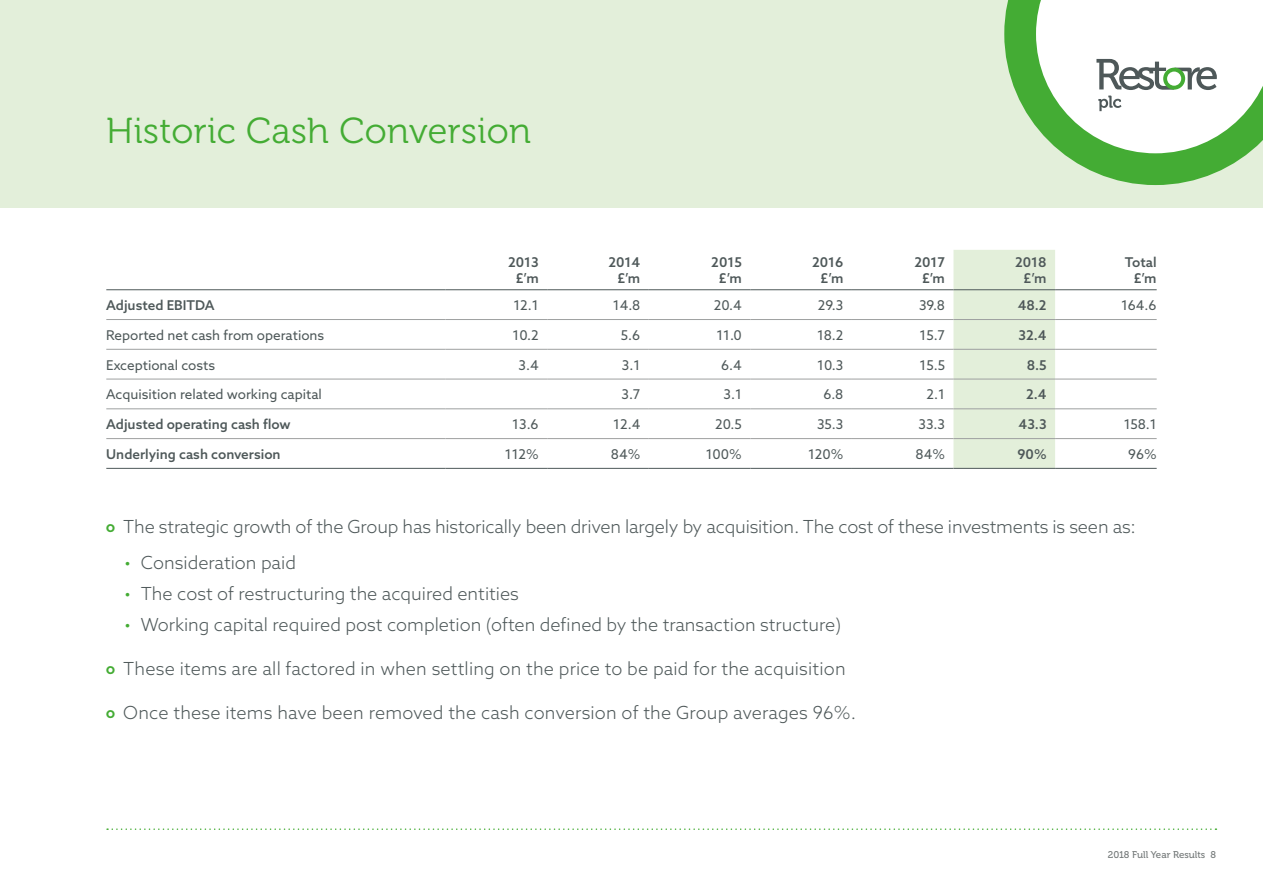
<style>
.page{position:relative;width:1263px;height:893px;background:#fff}
.page>*{position:absolute;margin:0;border:0;box-sizing:border-box;transform-origin:0 0}
.t1{font:36px "Museo 300";letter-spacing:.01em;color:#44ac34}
.t2{font:300 18px "Azo Sans";color:#4e5859}
.t3{font:13.5px "Azo Sans";color:#4e5859}
.t4{font:500 13.5px/16.5px "Azo Sans";color:#4e5859;text-align:right}
.t5{font:9.75px "Museo 500";color:#747979}
.s1{font-family:"Avant Garde";font-weight:700;font-size:10.5px;color:#44ac34}
.s2{color:#44ac34}
</style>
<div class="page">
<div style="left:0;top:0;width:1263px;height:208px;background:#e3efda"></div>
<svg style="left:1004px;top:0;width:219px;height:185px"></svg>
<svg style="left:1020px;top:0;width:243px;height:169px;background:#cce5c8"></svg>
<svg style="left:107px;top:828px;width:1109px;height:2px"></svg>
<div style="left:953px;top:250px;width:102px;height:218px;background:#e3efda"></div>
<hr style="left:106px;top:319px;width:340px;height:1px;background:#9ea0a0">
<hr style="left:446px;top:319px;width:101px;height:1px;background:#9ea0a0">
<hr style="left:547px;top:319px;width:102px;height:1px;background:#9ea0a0">
<hr style="left:649px;top:319px;width:101px;height:1px;background:#9ea0a0">
<hr style="left:750px;top:319px;width:102px;height:1px;background:#9ea0a0">
<hr style="left:852px;top:319px;width:101px;height:1px;background:#9ea0a0">
<hr style="left:953px;top:319px;width:102px;height:1px;background:#9ea0a0">
<hr style="left:1055px;top:319px;width:102px;height:1px;background:#9ea0a0">
<hr style="left:106px;top:349px;width:340px;height:1px;background:#9ea0a0">
<hr style="left:446px;top:349px;width:101px;height:1px;background:#9ea0a0">
<hr style="left:547px;top:349px;width:102px;height:1px;background:#9ea0a0">
<hr style="left:649px;top:349px;width:101px;height:1px;background:#9ea0a0">
<hr style="left:750px;top:349px;width:102px;height:1px;background:#9ea0a0">
<hr style="left:852px;top:349px;width:101px;height:1px;background:#9ea0a0">
<hr style="left:953px;top:349px;width:102px;height:1px;background:#9ea0a0">
<hr style="left:1055px;top:349px;width:102px;height:1px;background:#9ea0a0">
<hr style="left:106px;top:379px;width:340px;height:1px;background:#9ea0a0">
<hr style="left:446px;top:379px;width:101px;height:1px;background:#9ea0a0">
<hr style="left:547px;top:379px;width:102px;height:1px;background:#9ea0a0">
<hr style="left:649px;top:379px;width:101px;height:1px;background:#9ea0a0">
<hr style="left:750px;top:379px;width:102px;height:1px;background:#9ea0a0">
<hr style="left:852px;top:379px;width:101px;height:1px;background:#9ea0a0">
<hr style="left:953px;top:379px;width:102px;height:1px;background:#9ea0a0">
<hr style="left:1055px;top:379px;width:102px;height:1px;background:#9ea0a0">
<hr style="left:106px;top:409px;width:340px;height:1px;background:#9ea0a0">
<hr style="left:446px;top:409px;width:101px;height:1px;background:#9ea0a0">
<hr style="left:547px;top:409px;width:102px;height:1px;background:#9ea0a0">
<hr style="left:649px;top:409px;width:101px;height:1px;background:#9ea0a0">
<hr style="left:750px;top:409px;width:102px;height:1px;background:#9ea0a0">
<hr style="left:852px;top:409px;width:101px;height:1px;background:#9ea0a0">
<hr style="left:953px;top:409px;width:102px;height:1px;background:#9ea0a0">
<hr style="left:1055px;top:409px;width:102px;height:1px;background:#9ea0a0">
<hr style="left:106px;top:438px;width:340px;height:1px;background:#9ea0a0">
<hr style="left:446px;top:438px;width:101px;height:1px;background:#9ea0a0">
<hr style="left:547px;top:438px;width:102px;height:1px;background:#9ea0a0">
<hr style="left:649px;top:438px;width:101px;height:1px;background:#9ea0a0">
<hr style="left:750px;top:438px;width:102px;height:1px;background:#9ea0a0">
<hr style="left:852px;top:438px;width:101px;height:1px;background:#9ea0a0">
<hr style="left:953px;top:438px;width:102px;height:1px;background:#9ea0a0">
<hr style="left:1055px;top:438px;width:102px;height:1px;background:#9ea0a0">
<hr style="left:106px;top:289px;width:340px;height:1px;background:#4e5859">
<hr style="left:446px;top:289px;width:101px;height:1px;background:#4e5859">
<hr style="left:547px;top:289px;width:102px;height:1px;background:#4e5859">
<hr style="left:649px;top:289px;width:101px;height:1px;background:#4e5859">
<hr style="left:750px;top:289px;width:102px;height:1px;background:#4e5859">
<hr style="left:852px;top:289px;width:101px;height:1px;background:#4e5859">
<hr style="left:953px;top:289px;width:102px;height:1px;background:#4e5859">
<hr style="left:1055px;top:289px;width:102px;height:1px;background:#4e5859">
<hr style="left:106px;top:468px;width:340px;height:1px;background:#4e5859">
<hr style="left:446px;top:468px;width:101px;height:1px;background:#4e5859">
<hr style="left:547px;top:468px;width:102px;height:1px;background:#4e5859">
<hr style="left:649px;top:468px;width:101px;height:1px;background:#4e5859">
<hr style="left:750px;top:468px;width:102px;height:1px;background:#4e5859">
<hr style="left:852px;top:468px;width:101px;height:1px;background:#4e5859">
<hr style="left:953px;top:468px;width:102px;height:1px;background:#4e5859">
<hr style="left:1055px;top:468px;width:102px;height:1px;background:#4e5859">
<h1 class="t1" style="left:106px;top:111px;width:426px">Historic Cash Conversion</h1>
<p class="t4" style="left:508px;top:254px;width:32px;text-align:center">2013 £’m</p>
<p class="t4" style="left:608px;top:254px;width:33px">2014 £’m</p>
<p class="t4" style="left:711px;top:254px;width:32px;text-align:center">2015 £’m</p>
<p class="t4" style="left:812px;top:254px;width:33px">2016 £’m</p>
<p class="t4" style="left:914px;top:254px;width:32px;text-align:center">2017 £’m</p>
<p class="t4" style="left:1015px;top:254px;width:33px">2018 £’m</p>
<p class="t4" style="left:1125px;top:254px;width:33px">Total £’m</p>
<p class="t4" style="left:106px;top:297px;width:110px">Adjusted EBITDA</p>
<p class="t3" style="left:513px;top:296px;width:27px">12.1</p>
<p class="t3" style="left:613px;top:296px;width:29px">14.8</p>
<p class="t3" style="left:714px;top:296px;width:29px">20.4</p>
<p class="t3" style="left:818px;top:296px;width:27px">29.3</p>
<p class="t3" style="left:919px;top:296px;width:27px">39.8</p>
<p class="t4" style="left:1018px;top:297px;width:30px">48.2</p>
<p class="t3" style="left:1121px;top:296px;width:37px">164.6</p>
<p class="t3" style="left:106px;top:326px;width:219px">Reported net cash from operations</p>
<p class="t3" style="left:512px;top:326px;width:28px">10.2</p>
<p class="t3" style="left:621px;top:326px;width:21px">5.6</p>
<p class="t3" style="left:716px;top:326px;width:27px">11.0</p>
<p class="t3" style="left:817px;top:326px;width:28px">18.2</p>
<p class="t3" style="left:919px;top:326px;width:27px">15.7</p>
<p class="t4" style="left:1018px;top:326px;width:30px">32.4</p>
<p class="t3" style="left:106px;top:356px;width:110px">Exceptional costs</p>
<p class="t3" style="left:519px;top:356px;width:22px">3.4</p>
<p class="t3" style="left:622px;top:356px;width:20px">3.1</p>
<p class="t3" style="left:721px;top:356px;width:22px">6.4</p>
<p class="t3" style="left:817px;top:356px;width:28px">10.3</p>
<p class="t3" style="left:919px;top:356px;width:27px">15.5</p>
<p class="t4" style="left:1027px;top:356px;width:21px">8.5</p>
<p class="t3" style="left:106px;top:386px;width:217px">Acquisition related working capital</p>
<p class="t3" style="left:622px;top:386px;width:20px">3.7</p>
<p class="t3" style="left:723px;top:386px;width:20px">3.1</p>
<p class="t3" style="left:823px;top:386px;width:22px">6.8</p>
<p class="t3" style="left:926px;top:386px;width:20px">2.1</p>
<p class="t4" style="left:1026px;top:386px;width:22px">2.4</p>
<p class="t4" style="left:106px;top:416px;width:186px">Adjusted operating cash flow</p>
<p class="t3" style="left:512px;top:415px;width:28px">13.6</p>
<p class="t3" style="left:613px;top:415px;width:29px">12.4</p>
<p class="t3" style="left:715px;top:415px;width:28px">20.5</p>
<p class="t3" style="left:817px;top:415px;width:28px">35.3</p>
<p class="t3" style="left:918px;top:415px;width:28px">33.3</p>
<p class="t4" style="left:1018px;top:416px;width:29px">43.3</p>
<p class="t3" style="left:1124px;top:415px;width:35px">158.1</p>
<p class="t4" style="left:106px;top:446px;width:176px">Underlying cash conversion</p>
<p class="t3" style="left:505px;top:445px;width:35px">112%</p>
<p class="t3" style="left:611px;top:445px;width:31px">84%</p>
<p class="t3" style="left:706px;top:445px;width:38px">100%</p>
<p class="t3" style="left:808px;top:445px;width:37px">120%</p>
<p class="t3" style="left:916px;top:445px;width:31px">84%</p>
<p class="t4" style="left:1017px;top:446px;width:31px">90%</p>
<p class="t3" style="left:1128px;top:445px;width:30px">96%</p>
<p class="t2" style="left:106px;top:515px;width:1031px"><span class="s1">O</span> The strategic growth of the Group has historically been driven largely by acquisition. The cost of these investments is seen as:</p>
<p class="t2" style="left:124px;top:550px;width:173px"><span class="s2">•</span> Consideration paid</p>
<p class="t2" style="left:124px;top:582px;width:396px"><span class="s2">•</span> The cost of restructuring the acquired entities</p>
<p class="t2" style="left:124px;top:613px;width:718px"><span class="s2">•</span> Working capital required post completion (often defined by the transaction structure)</p>
<p class="t2" style="left:106px;top:657px;width:741px"><span class="s1">O</span> These items are all factored in when settling on the price to be paid for the acquisition</p>
<p class="t2" style="left:106px;top:701px;width:751px"><span class="s1">O</span> Once these items have been removed the cash conversion of the Group averages 96%.</p>
<p class="t5" style="left:1108px;top:850px;width:110px">2018 Full Year Results 8</p>
</div>
